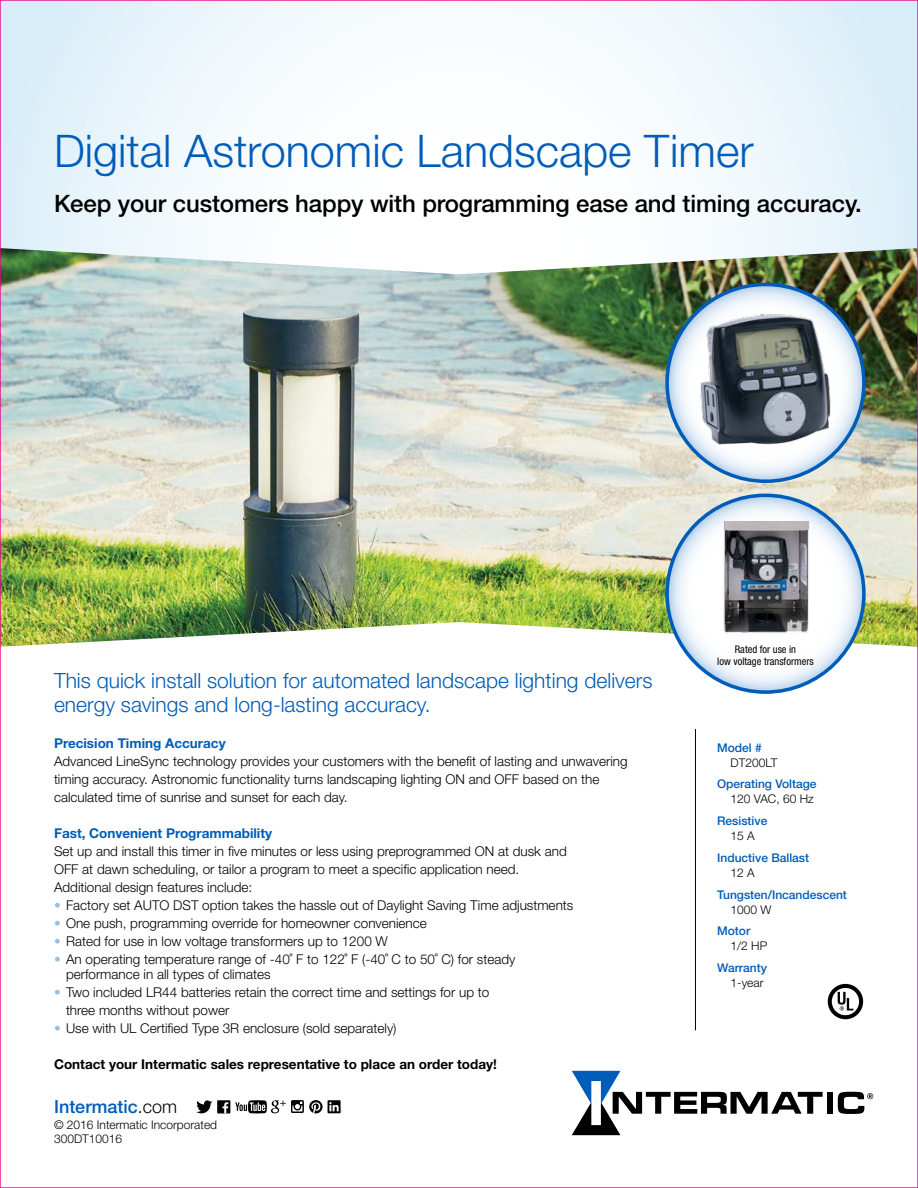
<style>
.page{position:relative;width:918px;height:1188px;background:#fff}
.page>*{position:absolute;margin:0;border:0;box-sizing:border-box;transform-origin:0 0}
.t1{font:300 45px "Helvetica Neue LT Std";color:#005cb9}
.t2{font:500 24px "Helvetica Neue LT Std";letter-spacing:-.005em;color:#000}
.t3{font:300 21px/24px "Helvetica Neue LT Std";color:#005cb9}
.t4{font:500 18px "Helvetica Neue LT Std";color:#005cb9}
.t5{font:300 13.5px/18px "Helvetica Neue LT Std";color:#000}
.t6{font:700 13.5px "Helvetica Neue LT Std";color:#000}
.t7{font:700 13.5px "Helvetica Neue LT Std";color:#005cb9}
.t8{font:500 12px "Helvetica Neue LT Std";color:#005cb9}
.t9{font:300 12px/14.4px "Helvetica Neue LT Std";color:#000}
.t10{font:condensed 10.5px/12px "Helvetica Neue LT Std";color:#000;text-align:center}
.t11{font:3.75px "Helvetica Neue LT Std";color:#000}
.s1{color:#99bee3}
.s2{font-weight:300;color:#000}
</style>
<div class="page">
<svg style="left:2px;top:2px;width:914px;height:246px"></svg>
<img style="left:2px;top:248px;width:914px;height:399px">
<div style="left:827px;top:1092px;width:6px;height:22px;background:#000"></div>
<svg style="left:838px;top:1092px;width:35px;height:22px"></svg>
<svg style="left:572px;top:1071px;width:251px;height:64px"></svg>
<svg style="left:667px;top:495px;width:197px;height:197px"></svg>
<div style="left:665px;top:494px;width:201px;height:200px;border:4px solid #005cb9;border-radius:50%"></div>
<svg style="left:196px;top:1100px;width:16px;height:13px"></svg>
<div style="left:217px;top:1100px;width:13px;height:13px;background:#000"></div>
<svg style="left:223px;top:1102px;width:5px;height:11px"></svg>
<svg style="left:235px;top:1100px;width:88px;height:14px"></svg>
<div style="left:328px;top:1100px;width:13px;height:13px;background:#000"></div>
<svg style="left:329px;top:1102px;width:14px;height:10px"></svg>
<img style="left:723px;top:522px;width:89px;height:112px">
<hr style="left:695px;top:729px;width:1px;height:301px;background:#000">
<svg style="left:667px;top:284px;width:197px;height:197px"></svg>
<div style="left:665px;top:283px;width:201px;height:200px;border:4px solid #005cb9;border-radius:50%"></div>
<img style="left:693px;top:309px;width:145px;height:144px">
<svg style="left:828px;top:984px;width:35px;height:35px"></svg>
<div style="left:832px;top:988px;width:27px;height:27px;background:#fff;border-radius:50%"></div>
<svg style="left:838px;top:992px;width:15px;height:19px"></svg>
<h1 class="t1" style="left:54px;top:124px;width:701px">Digital Astronomic Landscape Timer</h1>
<h2 class="t2" style="left:54px;top:189px;width:809px">Keep your customers happy with programming ease and timing accuracy.</h2>
<h3 class="t3" style="left:54px;top:668px;width:600px">This quick install solution for automated landscape lighting delivers energy savings and long-lasting accuracy.</h3>
<p class="t7" style="left:54px;top:735px;width:173px">Precision Timing Accuracy</p>
<p class="t5" style="left:54px;top:752px;width:575px">Advanced LineSync technology provides your customers with the benefit of lasting and unwavering timing accuracy. Astronomic functionality turns landscaping lighting ON and OFF based on the calculated time of sunrise and sunset for each day.</p>
<p class="t7" style="left:54px;top:825px;width:220px">Fast, Convenient Programmability</p>
<p class="t5" style="left:54px;top:842px;width:514px">Set up and install this timer in five minutes or less using preprogrammed ON at dusk and<br>OFF at dawn scheduling, or tailor a program to meet a specific application need.<br>Additional design features include:</p>
<p class="t5" style="left:54px;top:896px;width:521px"><span class="s1">•</span> Factory set AUTO DST option takes the hassle out of Daylight Saving Time adjustments</p>
<p class="t5" style="left:54px;top:914px;width:374px"><span class="s1">•</span> One push, programming override for homeowner convenience</p>
<p class="t5" style="left:54px;top:932px;width:335px"><span class="s1">•</span> Rated for use in low voltage transformers up to 1200 W</p>
<p class="t5" style="left:66px;top:951px;width:451px;line-height:15px;text-indent:-12px"><span class="s1">•</span> An operating temperature range of -40˚ F to 122˚ F (-40˚ C to 50˚ C) for steady performance in all types of climates</p>
<p class="t5" style="left:66px;top:983px;width:425px;text-indent:-12px"><span class="s1">•</span> Two included LR44 batteries retain the correct time and settings for up to three months without power</p>
<p class="t5" style="left:54px;top:1019px;width:344px"><span class="s1">•</span> Use with UL Certified Type 3R enclosure (sold separately)</p>
<p class="t6" style="left:54px;top:1056px;width:444px">Contact your Intermatic sales representative to place an order today!</p>
<h3 class="t4" style="left:54px;top:1096px;width:125px">Intermatic<span class="s2">.com</span></h3>
<p class="t9" style="left:54px;top:1117px;width:165px">© 2016 Intermatic Incorporated<br>300DT10016</p>
<p class="t11" style="left:196px;top:1123px;width:21px">White Icons</p>
<p class="t10" style="left:717px;top:643px;width:98px">Rated for use in<br>low voltage transformers</p>
<p class="t8" style="left:717px;top:740px;width:46px">Model #</p>
<p class="t9" style="left:731px;top:755px;width:48px">DT200LT</p>
<p class="t8" style="left:717px;top:777px;width:101px">Operating Voltage</p>
<p class="t9" style="left:731px;top:792px;width:85px">120 VAC, 60 Hz</p>
<p class="t8" style="left:717px;top:814px;width:52px">Resistive</p>
<p class="t9" style="left:731px;top:828px;width:26px">15 A</p>
<p class="t8" style="left:717px;top:850px;width:94px">Inductive Ballast</p>
<p class="t9" style="left:731px;top:865px;width:26px">12 A</p>
<p class="t8" style="left:717px;top:887px;width:131px">Tungsten/Incandescent</p>
<p class="t9" style="left:731px;top:902px;width:42px">1000 W</p>
<p class="t8" style="left:717px;top:924px;width:35px">Motor</p>
<p class="t9" style="left:731px;top:939px;width:38px">1/2 HP</p>
<p class="t8" style="left:717px;top:961px;width:51px">Warranty</p>
<p class="t9" style="left:731px;top:975px;width:34px">1-year</p>
</div>
